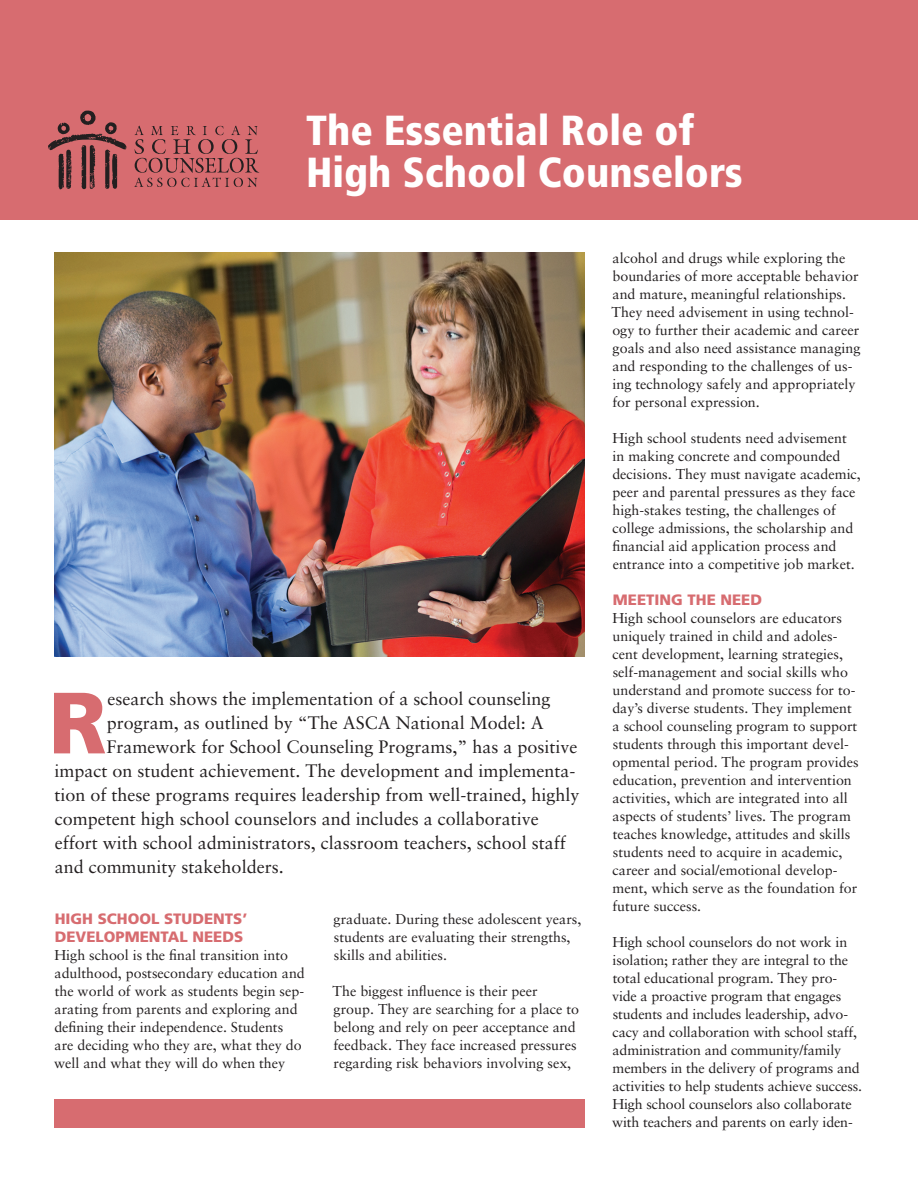
<style>
.page{position:relative;width:918px;height:1188px;background:#fff}
.page>*{position:absolute;margin:0;border:0;box-sizing:border-box;transform-origin:0 0}
.Intro_Text{font:900 86.7px "Frutiger";color:#d76c70}
.t1{font:900 condensed 42px/42px "Frutiger";color:#fff}
.Intro_Text-2{font:18px "Sabon";color:#231f20}
.Subhead{font:900 15px/18px "Frutiger";color:#d76c70}
.Body{font:14.25px/18px "Sabon";color:#231f20}
</style>
<div class="page">
<div style="left:0;top:0;width:918px;height:220px;background:#d76c70"></div>
<svg style="left:134px;top:126px;width:125px;height:61px"></svg>
<svg style="left:48px;top:111px;width:79px;height:78px"></svg>
<img style="left:54px;top:252px;width:531px;height:405px">
<div style="left:54px;top:1099px;width:531px;height:29px;background:#d76c70"></div>
<p class="t1" style="left:306px;top:109px;width:438px">The Essential Role of<br>High School Counselors</p>
<p class="Intro_Text" style="left:49px;top:671px;width:59px">R</p>
<p class="Intro_Text-2" style="left:107px;top:688px;width:445px">esearch shows the implementation of a school counseling</p>
<p class="Intro_Text-2" style="left:107px;top:712px;width:439px">program, as outlined by “The ASCA National Model: A</p>
<p class="Intro_Text-2" style="left:106px;top:736px;width:473px">Framework for School Counseling Programs,” has a positive</p>
<p class="Intro_Text-2" style="left:54px;top:760px;width:522px">impact on student achievement. The development and implementa-</p>
<p class="Intro_Text-2" style="left:54px;top:784px;width:527px">tion of these programs requires leadership from well-trained, highly</p>
<p class="Intro_Text-2" style="left:55px;top:808px;width:486px">competent high school counselors and includes a collaborative</p>
<p class="Intro_Text-2" style="left:55px;top:832px;width:513px">effort with school administrators, classroom teachers, school staff</p>
<p class="Intro_Text-2" style="left:55px;top:856px;width:231px">and community stakeholders.</p>
<p class="Subhead" style="left:55px;top:910px;width:194px">HIGH SCHOOL STUDENTS’<br>DEVELOPMENTAL NEEDS</p>
<p class="Body" style="left:54px;top:946px;width:252px">High school is the final transition into adulthood, postsecondary education and the world of work as students begin sep&shy;arating from parents and exploring and defining their independence. Students are deciding who they are, what they do well and what they will do when they</p>
<p class="Body" style="left:334px;top:909px;width:249px">graduate. During these adolescent years, students are evaluating their strengths, skills and abilities.</p>
<p class="Body" style="left:333px;top:981px;width:248px">The biggest influence is their peer group. They are searching for a place to belong and rely on peer acceptance and feedback. They face increased pressures regarding risk behaviors involving sex,</p>
<p class="Body" style="left:612px;top:249px;width:250px">alcohol and drugs while exploring the boundaries of more acceptable behavior and mature, meaningful relationships.<br>They need advisement in using technol&shy;ogy to further their academic and career goals and also need assistance managing and responding to the challenges of us&shy;ing technology safely and appropriately for personal expression.</p>
<p class="Body" style="left:612px;top:429px;width:250px">High school students need advisement in making concrete and compounded decisions. They must navigate academic, peer and parental pressures as they face high-stakes testing, the challenges of college admissions, the scholarship and financial aid application process and entrance into a competitive job market.</p>
<p class="Subhead" style="left:613px;top:591px;width:151px">MEETING THE NEED</p>
<p class="Body" style="left:612px;top:609px;width:248px">High school counselors are educators uniquely trained in child and adoles&shy;cent development, learning strategies, self-management and social skills who understand and promote success for to&shy;day’s diverse students. They implement a school counseling program to support students through this important devel&shy;opmental period. The program provides education, prevention and intervention activities, which are integrated into all aspects of students’ lives. The program teaches knowledge, attitudes and skills students need to acquire in academic, career and social/emotional develop&shy;ment, which serve as the foundation for future success.</p>
<p class="Body" style="left:612px;top:933px;width:252px">High school counselors do not work in isolation; rather they are integral to the total educational program. They pro&shy;vide a proactive program that engages students and includes leadership, advo&shy;cacy and collaboration with school staff, administration and community/family members in the delivery of programs and activities to help students achieve success.<br>High school counselors also collaborate with teachers and parents on early iden-</p>
</div>
